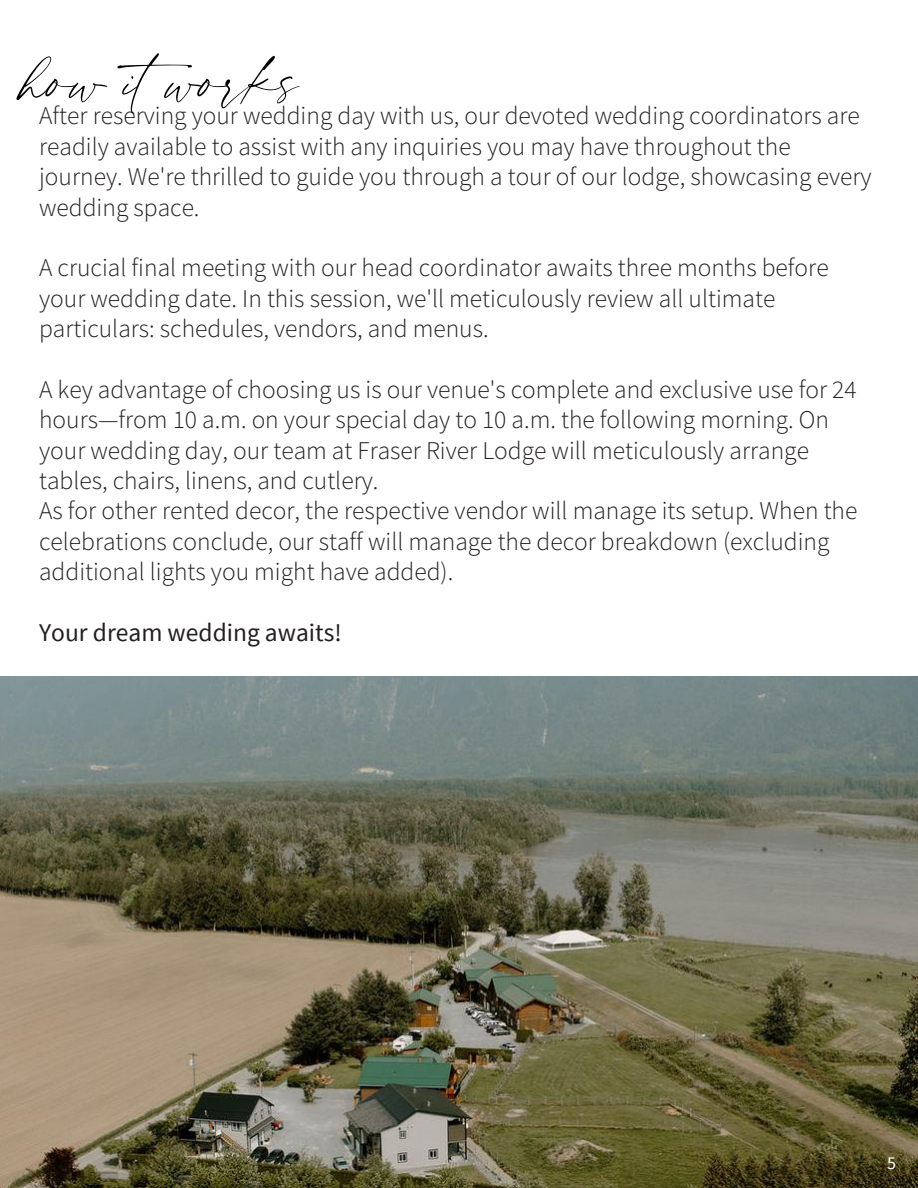
<style>
.page{position:relative;width:918px;height:1188px;background:#fff}
.page>*{position:absolute;margin:0;border:0;box-sizing:border-box;transform-origin:0 0}
.t1{font:60px "Blackstone";color:#000}
.t2{font:300 25.5px/30.3px "Source Sans Pro";color:#231f20}
.t3{font:25.5px "Source Sans Pro";color:#231f20}
.t4{font:18px "Source Sans Pro";color:#fff}
</style>
<div class="page">
<img style="left:0;top:677px;width:918px;height:511px">
<h1 class="t1" style="left:24px;top:26px;width:277px">how itworks</h1>
<p class="t2" style="left:39px;top:100px;width:834px">After reserving your wedding day with us, our devoted wedding coordinators are readily available to assist with any inquiries you may have throughout the journey. We're thrilled to guide you through a tour of our lodge, showcasing every wedding space.</p>
<p class="t2" style="left:39px;top:252px;width:791px">A crucial final meeting with our head coordinator awaits three months before your wedding date. In this session, we'll meticulously review all ultimate particulars: schedules, vendors, and menus.</p>
<p class="t2" style="left:39px;top:374px;width:820px">A key advantage of choosing us is our venue's complete and exclusive use for 24 hours—from 10 a.m. on your special day to 10 a.m. the following morning. On your wedding day, our team at Fraser River Lodge will meticulously arrange tables, chairs, linens, and cutlery.<br>As for other rented decor, the respective vendor will manage its setup. When the celebrations conclude, our staff will manage the decor breakdown (excluding additional lights you might have added).</p>
<p class="t3" style="left:39px;top:616px;width:304px">Your dream wedding awaits!</p>
<p class="t4" style="left:887px;top:1151px;width:10px">5</p>
</div>
